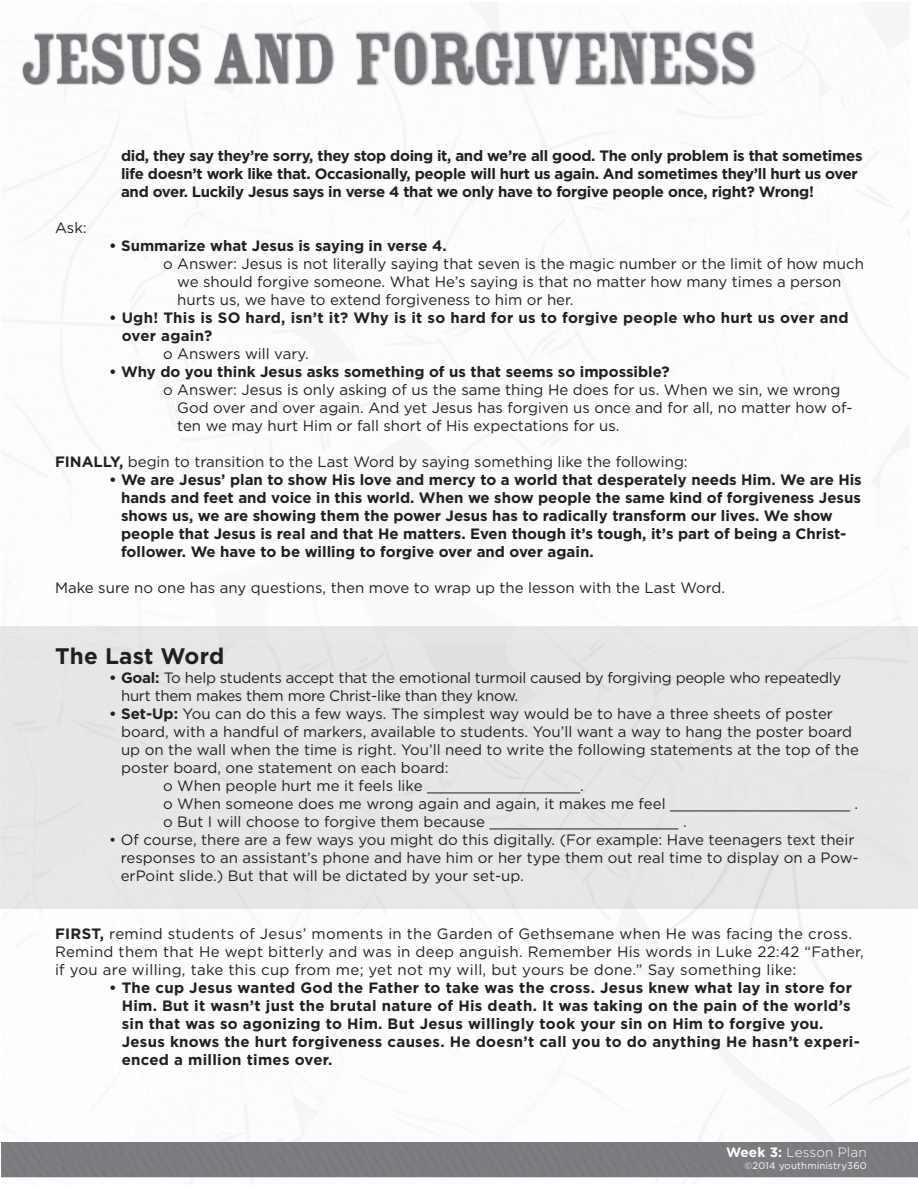
<style>
.page{position:relative;width:918px;height:1188px;background:#fff}
.page>*{position:absolute;margin:0;border:0;box-sizing:border-box;transform-origin:0 0}
.t1{font:700 22.5px "Gotham";letter-spacing:.005em;color:#231f20}
.t2{font:15px/18px "Gotham";color:#231f20}
.t3{font:700 15px/18px "Gotham";color:#231f20}
.t4{font:700 15px/18px "Gotham";letter-spacing:.02em;color:#231f20}
.t5{font:700 15px/18px "Gotham";letter-spacing:-.02em;color:#231f20}
.t6{font:15px/18px "Gotham";letter-spacing:.02em;color:#231f20}
.t7{font:15px/18px "Gotham";letter-spacing:-.02em;color:#231f20}
.t8{font:300 13.5px "Gotham";letter-spacing:.01em;color:#fff}
.t9{font:9.6px "Gotham";letter-spacing:.02em;color:#fff}
.s1{font-weight:700}
</style>
<div class="page">
<img style="left:1px;top:2px;width:917px;height:1182px">
<div style="left:25px;top:527px;width:866px;height:117px;background:#fff"></div>
<div style="left:0;top:626px;width:918px;height:283px;background:#e7e7e7"></div>
<p class="t2" style="left:55px;top:218px;width:33px">Ask:</p>
<p class="t5" style="left:121px;top:147px;width:743px">did, they say they’re sorry, they stop doing it, and we’re all good. The only problem is that sometimes life doesn’t work like that. Occasionally, people will hurt us again. And sometimes they’ll hurt us over and over. Luckily Jesus says in verse 4 that we only have to forgive people once, right? Wrong!</p>
<p class="t3" style="left:109px;top:237px;width:339px">• Summarize what Jesus is saying in verse 4.</p>
<p class="t2" style="left:177px;top:254px;width:688px;text-indent:-14px">o Answer: Jesus is not literally saying that seven is the magic number or the limit of how much we should forgive someone. What He’s saying is that no matter how many times a person hurts us, we have to extend forgiveness to him or her.</p>
<p class="t4" style="left:122px;top:309px;width:728px;text-indent:-13px">• Ugh! This is SO hard, isn’t it? Why is it so hard for us to forgive people who hurt us over and over again?</p>
<p class="t2" style="left:163px;top:344px;width:147px">o Answers will vary.</p>
<p class="t3" style="left:109px;top:363px;width:562px">• Why do you think Jesus asks something of us that seems so impossible?</p>
<p class="t2" style="left:177px;top:380px;width:677px;text-indent:-14px">o Answer: Jesus is only asking of us the same thing He does for us. When we sin, we wrong<br>God over and over again. And yet Jesus has forgiven us once and for all, no matter how of&shy;ten we may hurt Him or fall short of His expectations for us.</p>
<p class="t2" style="left:55px;top:452px;width:634px"><span class="s1">FINALLY,</span> begin to transition to the Last Word by saying something like the following:</p>
<p class="t3" style="left:121px;top:471px;width:742px;text-indent:-12px">• We are Jesus’ plan to show His love and mercy to a world that desperately needs Him. We are His hands and feet and voice in this world. When we show people the same kind of forgiveness Jesus shows us, we are showing them the power Jesus has to radically transform our lives. We show people that Jesus is real and that He matters. Even though it’s tough, it’s part of being a Christ&shy;follower. We have to be willing to forgive over and over again.</p>
<p class="t2" style="left:55px;top:578px;width:672px">Make sure no one has any questions, then move to wrap up the lesson with the Last Word.</p>
<p class="t1" style="left:55px;top:641px;width:171px">The Last Word</p>
<p class="t7" style="left:121px;top:669px;width:722px;text-indent:-12px"><span class="s1">• Goal:</span> To help students accept that the emotional turmoil caused by forgiving people who repeatedly hurt them makes them more Christ-like than they know.</p>
<p class="t2" style="left:121px;top:705px;width:740px;text-indent:-12px"><span class="s1">• Set-Up:</span> You can do this a few ways. The simplest way would be to have a three sheets of poster board, with a handful of markers, available to students. You’ll want a way to hang the poster board up on the wall when the time is right. You’ll need to write the following statements at the top of the poster board, one statement on each board:</p>
<p class="t2" style="left:163px;top:777px;width:422px">o When people hurt me it feels like _________________.</p>
<p class="t2" style="left:163px;top:795px;width:697px">o When someone does me wrong again and again, it makes me feel ____________________ .</p>
<p class="t2" style="left:163px;top:813px;width:525px">o But I will choose to forgive them because _____________________ .</p>
<p class="t2" style="left:121px;top:831px;width:739px;text-indent:-12px">• Of course, there are a few ways you might do this digitally. (For example: Have teenagers text their responses to an assistant’s phone and have him or her type them out real time to display on a Pow&shy;erPoint slide.) But that will be dictated by your set-up.</p>
<p class="t6" style="left:55px;top:924px;width:810px"><span class="s1">FIRST,</span> remind students of Jesus’ moments in the Garden of Gethsemane when He was facing the cross.<br>Remind them that He wept bitterly and was in deep anguish. Remember His words in Luke 22:42 “Father, if you are willing, take this cup from me; yet not my will, but yours be done.” Say something like:</p>
<p class="t4" style="left:122px;top:979px;width:740px;text-indent:-13px">• The cup Jesus wanted God the Father to take was the cross. Jesus knew what lay in store for Him. But it wasn’t just the brutal nature of His death. It was taking on the pain of the world’s sin that was so agonizing to Him. But Jesus willingly took your sin on Him to forgive you.<br>Jesus knows the hurt forgiveness causes. He doesn’t call you to do anything He hasn’t experi&shy;enced a million times over.</p>
<p class="t8" style="left:726px;top:1143px;width:142px"><span class="s1">Week 3:</span> Lesson Plan</p>
<p class="t9" style="left:744px;top:1159px;width:124px">©2014 youthministry360</p>
</div>
